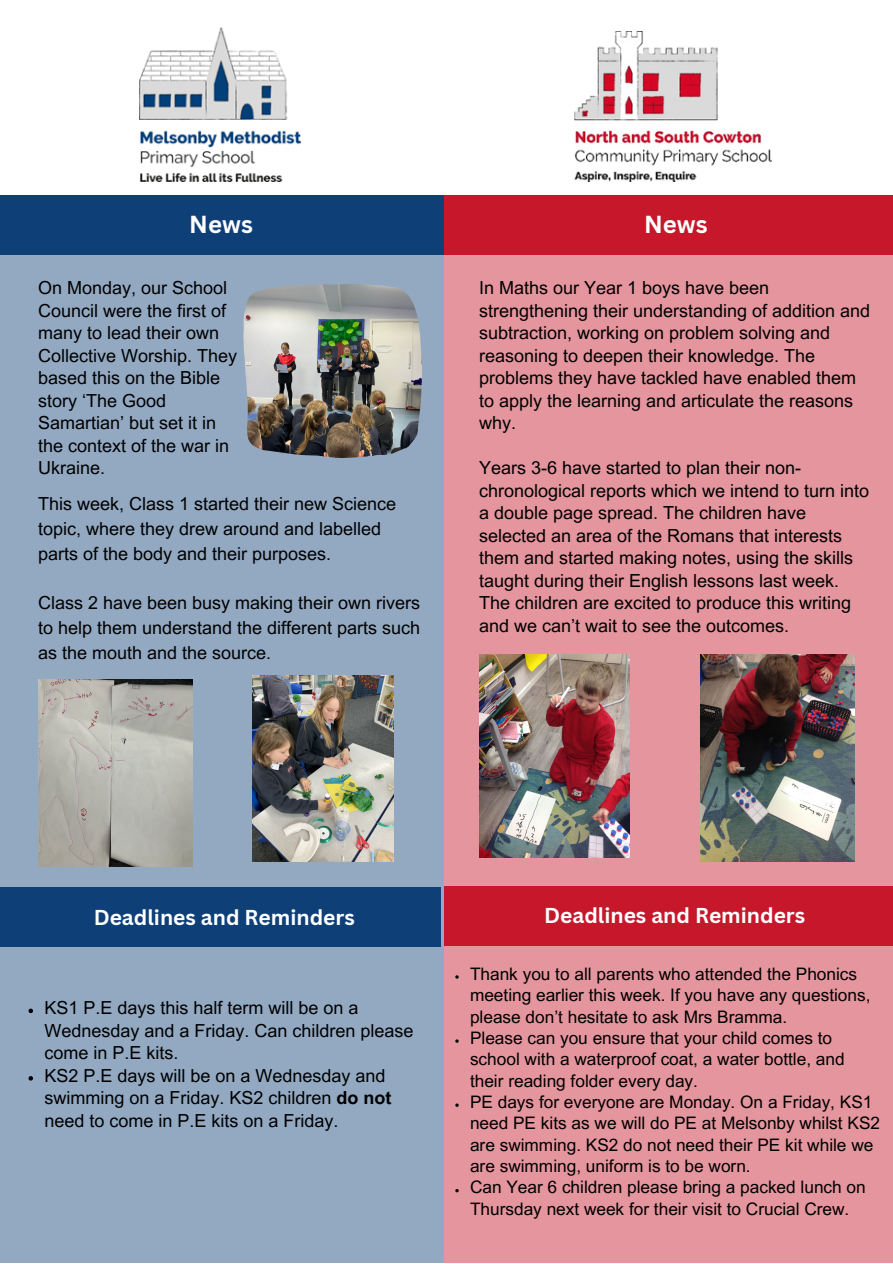
<style>
.page{position:relative;width:893px;height:1264px;background:#fff}
.page>*{position:absolute;margin:0;border:0;box-sizing:border-box;transform-origin:0 0}
.t1{font:700 24px "Canva Sans";color:#fff}
.t2{font:700 21px "Canva Sans";color:#fff}
.t3{font:18px/22.5px "Arial MT Pro";color:#000}
.t4{font:17.25px/21.3px "Arial MT Pro";color:#000}
.s1{font-weight:700}
</style>
<div class="page">
<div style="left:0;top:254px;width:444px;height:1008px;background:#93a9c2"></div>
<img style="left:140px;top:27px;width:160px;height:154px">
<img style="left:574px;top:31px;width:197px;height:150px">
<div style="left:444px;top:254px;width:448px;height:1008px;background:#e4959d"></div>
<div style="left:0;top:195px;width:444px;height:59px;background:#0e4077"></div>
<div style="left:444px;top:195px;width:448px;height:59px;background:#c6182a"></div>
<div style="left:0;top:886px;width:440px;height:60px;background:#0e4077"></div>
<div style="left:444px;top:886px;width:448px;height:59px;background:#c6182a"></div>
<img style="left:243px;top:283px;width:179px;height:175px">
<img style="left:38px;top:679px;width:154px;height:187px">
<img style="left:253px;top:675px;width:140px;height:186px">
<img style="left:700px;top:655px;width:154px;height:206px">
<img style="left:479px;top:655px;width:150px;height:202px">
<svg style="left:29px;top:1008px;width:4px;height:5px"></svg>
<svg style="left:29px;top:1076px;width:4px;height:4px"></svg>
<p class="t1" style="left:189px;top:207px;width:65px">News</p>
<p class="t1" style="left:644px;top:207px;width:65px">News</p>
<p class="t3" style="left:38px;top:279px;width:200px">On Monday, our School<br>Council were the first of many to lead their own<br>Collective Worship. They based this on the Bible story ‘The Good<br>Samartian’ but set it in the context of the war in<br>Ukraine.</p>
<p class="t3" style="left:479px;top:279px;width:392px">In Maths our Year 1 boys have been strengthening their understanding of addition and subtraction, working on problem solving and reasoning to deepen their knowledge. The problems they have tackled have enabled them to apply the learning and articulate the reasons why.</p>
<p class="t3" style="left:479px;top:459px;width:391px">Years 3-6 have started to plan their non&shy;chronological reports which we intend to turn into a double page spread. The children have selected an area of the Romans that interests them and started making notes, using the skills taught during their English lessons last week.<br>The children are excited to produce this writing and we can’t wait to see the outcomes.</p>
<p class="t3" style="left:38px;top:494px;width:359px;line-height:24.8px">This week, Class 1 started their new Science topic, where they drew around and labelled parts of the body and their purposes.</p>
<p class="t3" style="left:38px;top:593px;width:383px;line-height:24.8px;text-align:justify">Class 2 have been busy making their own rivers to help them understand the different parts such as the mouth and the source.</p>
<p class="t2" style="left:94px;top:902px;width:262px">Deadlines and Reminders</p>
<p class="t2" style="left:544px;top:900px;width:262px">Deadlines and Reminders</p>
<p class="t3" style="left:44px;top:998px;width:370px">KS1 P.E days this half term will be on a<br>Wednesday and a Friday. Can children please come in P.E kits.</p>
<p class="t3" style="left:44px;top:1066px;width:348px">KS2 P.E days will be on a Wednesday and swimming on a Friday. KS2 children <span class="s1">do not </span>need to come in P.E kits on a Friday.</p>
<p class="t4" style="left:470px;top:965px;width:402px">Thank you to all parents who attended the Phonics meeting earlier this week. If you have any questions, please don’t hesitate to ask Mrs Bramma.</p>
<p class="t4" style="left:470px;top:1029px;width:376px">Please can you ensure that your child comes to school with a waterproof coat, a water bottle, and their reading folder every day.</p>
<p class="t4" style="left:470px;top:1093px;width:411px">PE days for everyone are Monday. On a Friday, KS1 need PE kits as we will do PE at Melsonby whilst KS2 are swimming. KS2 do not need their PE kit while we are swimming, uniform is to be worn.</p>
<p class="t4" style="left:470px;top:1178px;width:397px">Can Year 6 children please bring a packed lunch on<br>Thursday next week for their visit to Crucial Crew.</p>
</div>
